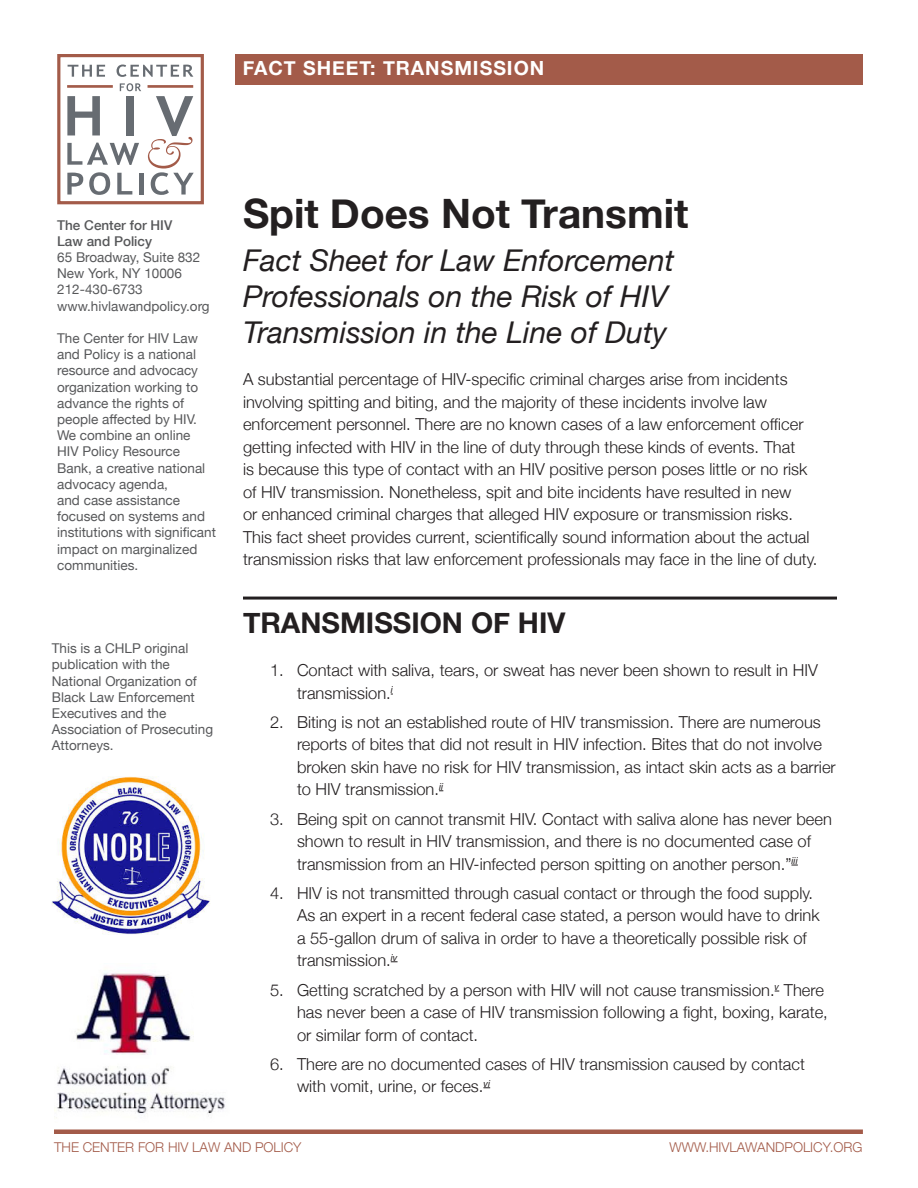
<style>
.page{position:relative;width:918px;height:1188px;background:#fff}
.page>*{position:absolute;margin:0;border:0;box-sizing:border-box;transform-origin:0 0}
.t1{font:700 40.5px "Helvetica Neue";color:#231f20}
.t2{font:italic 30px/36px "Helvetica Neue";color:#231f20}
.Headline{font:700 28.5px "Helvetica Neue";color:#231f20}
.t3{font:700 19.5px "Helvetica Neue";letter-spacing:.05em;color:#fff}
.Text{font:300 16.5px/22.5px "Helvetica Neue";color:#231f20}
.t4{font:13.5px/16.2px "Helvetica Neue";color:#57585a}
.t5{font:300 13.5px "Helvetica Neue";color:#a35b49}
.t6{font:500 13.5px/16.2px "Helvetica Neue";color:#57585a}
</style>
<div class="page">
<div style="left:57px;top:54px;width:147px;height:150px;border:3px solid #a35b49"></div>
<svg style="left:68px;top:65px;width:37px;height:12px"></svg>
<svg style="left:117px;top:65px;width:76px;height:12px"></svg>
<hr style="left:67px;top:85px;width:46px;height:3px;background:#a35b49">
<hr style="left:148px;top:85px;width:45px;height:3px;background:#a35b49">
<svg style="left:120px;top:83px;width:21px;height:8px"></svg>
<svg style="left:67px;top:96px;width:33px;height:39px"></svg>
<div style="left:126px;top:96px;width:8px;height:39px;background:#676c72"></div>
<svg style="left:67px;top:143px;width:72px;height:22px"></svg>
<svg style="left:67px;top:173px;width:16px;height:22px"></svg>
<svg style="left:89px;top:172px;width:21px;height:23px"></svg>
<svg style="left:117px;top:173px;width:15px;height:22px"></svg>
<div style="left:139px;top:173px;width:5px;height:22px;background:#676c72"></div>
<svg style="left:148px;top:96px;width:46px;height:99px"></svg>
<hr style="left:243px;top:597px;width:594px;height:3px;background:#231f20">
<div style="left:235px;top:54px;width:628px;height:30px;background:#a35b49"></div>
<hr style="left:54px;top:1130px;width:809px;height:4px;background:#a35b49">
<img style="left:52px;top:777px;width:158px;height:158px">
<img style="left:76px;top:972px;width:117px;height:83px">
<img style="left:54px;top:1066px;width:172px;height:48px">
<p class="t3" style="left:243px;top:51px;width:303px">FACT SHEET: TRANSMISSION</p>
<p class="t6" style="left:57px;top:216px;width:117px">The Center for HIV<br>Law and Policy</p>
<p class="t4" style="left:57px;top:248px;width:145px">65 Broadway, Suite 832</p>
<p class="t4" style="left:57px;top:264px;width:126px">New York, NY 10006</p>
<p class="t4" style="left:57px;top:281px;width:87px">212-430-6733</p>
<p class="t4" style="left:57px;top:297px;width:154px">www.hivlawandpolicy.org</p>
<p class="t4" style="left:57px;top:329px;width:160px">The Center for HIV Law and Policy is a national resource and advocacy organization working to advance the rights of people affected by HIV.<br>We combine an online<br>HIV Policy Resource<br>Bank, a creative national advocacy agenda,<br>and case assistance focused on systems and institutions with significant impact on marginalized communities.</p>
<p class="t4" style="left:52px;top:639px;width:163px">This is a CHLP original publication with the<br>National Organization of<br>Black Law Enforcement<br>Executives and the<br>Association of Prosecuting<br>Attorneys.</p>
<p class="t1" style="left:243px;top:177px;width:447px">Spit Does Not Transmit</p>
<p class="t2" style="left:243px;top:240px;width:433px">Fact Sheet for Law Enforcement<br>Professionals on the Risk of HIV<br>Transmission in the Line of Duty</p>
<p class="Text" style="left:243px;top:367px;width:576px">A substantial percentage of HIV-specific criminal charges arise from incidents involving spitting and biting, and the majority of these incidents involve law enforcement personnel. There are no known cases of a law enforcement officer getting infected with HIV in the line of duty through these kinds of events. That<br>is because this type of contact with an HIV positive person poses little or no risk of HIV transmission. Nonetheless, spit and bite incidents have resulted in new<br>or enhanced criminal charges that alleged HIV exposure or transmission risks.<br>This fact sheet provides current, scientifically sound information about the actual transmission risks that law enforcement professionals may face in the line of duty.</p>
<p class="Headline" style="left:243px;top:597px;width:324px">TRANSMISSION OF HIV</p>
<p class="Text" style="left:297px;top:658px;width:522px;text-indent:-27px">1. Contact with saliva, tears, or sweat has never been shown to result in HIV transmission.<sup>i</sup></p>
<p class="Text" style="left:297px;top:710px;width:540px;text-indent:-27px">2. Biting is not an established route of HIV transmission. There are numerous reports of bites that did not result in HIV infection. Bites that do not involve broken skin have no risk for HIV transmission, as intact skin acts as a barrier to HIV transmission.<sup>ii</sup></p>
<p class="Text" style="left:270px;top:806px;width:563px;text-align:center">3. Being spit on cannot transmit HIV. Contact with saliva alone has never been shown to result in HIV transmission, and there is no documented case of transmission from an HIV-infected person spitting on another person.”<sup>iii</sup></p>
<p class="Text" style="left:297px;top:881px;width:524px;text-indent:-27px">4. HIV is not transmitted through casual contact or through the food supply.<br>As an expert in a recent federal case stated, a person would have to drink a 55-gallon drum of saliva in order to have a theoretically possible risk of transmission.<sup>iv</sup></p>
<p class="Text" style="left:297px;top:977px;width:532px;text-indent:-27px">5. Getting scratched by a person with HIV will not cause transmission.<sup>v</sup> There has never been a case of HIV transmission following a fight, boxing, karate, or similar form of contact.</p>
<p class="Text" style="left:297px;top:1052px;width:509px;text-indent:-27px">6. There are no documented cases of HIV transmission caused by contact with vomit, urine, or feces.<sup>vi</sup></p>
<p class="t5" style="left:54px;top:1136px;width:249px">THE CENTER FOR HIV LAW AND POLICY</p>
<p class="t5" style="left:670px;top:1136px;width:194px">WWW.HIVLAWANDPOLICY.ORG</p>
</div>
